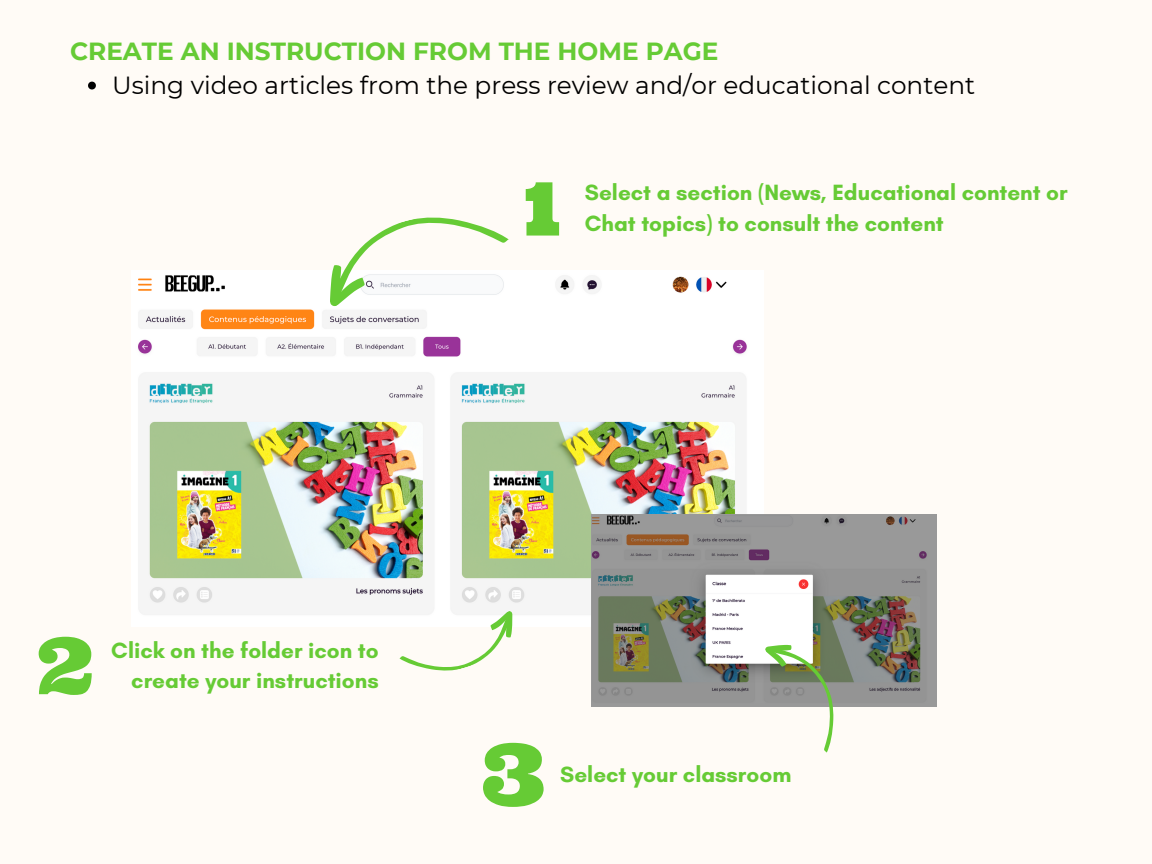
<style>
.page{position:relative;width:1152px;height:864px;background:#fffbf6}
.page>*{position:absolute;margin:0;border:0;box-sizing:border-box;transform-origin:0 0}
.t1{font:85.5px "Ultra";color:#66cb35}
.t2{font:78.75px "Ultra";color:#66cb35}
.t3{font:73.95px "Ultra";color:#66cb35}
.t4{font:24.75px "Montserrat";color:#000}
.t5{font:700 24.75px "Montserrat";color:#66cb35}
.t6{font:700 22.5px/30.3px "Glacial Indifference";color:#66cb35}
</style>
<div class="page">
<img style="left:138px;top:275px;width:609px;height:340px">
<svg style="left:88px;top:82px;width:8px;height:7px"></svg>
<svg style="left:316px;top:217px;width:198px;height:90px"></svg>
<svg style="left:396px;top:610px;width:127px;height:61px"></svg>
<img style="left:591px;top:514px;width:346px;height:192px">
<svg style="left:764px;top:631px;width:88px;height:122px"></svg>
<p class="t5" style="left:70px;top:36px;width:650px">CREATE AN INSTRUCTION FROM THE HOME PAGE</p>
<p class="t4" style="left:112px;top:70px;width:865px">Using video articles from the press review and/or educational content</p>
<p class="t3" style="left:524px;top:161px;width:38px">1</p>
<p class="t6" style="left:585px;top:177px;width:484px">Select a section (News, Educational content or<br>Chat topics) to consult the content</p>
<p class="t2" style="left:38px;top:615px;width:57px">2</p>
<p class="t6" style="left:111px;top:635px;width:269px;text-align:right">Click on the folder icon to create your instructions</p>
<p class="t1" style="left:481px;top:719px;width:66px">3</p>
<p class="t6" style="left:560px;top:759px;width:233px">Select your classroom</p>
</div>
